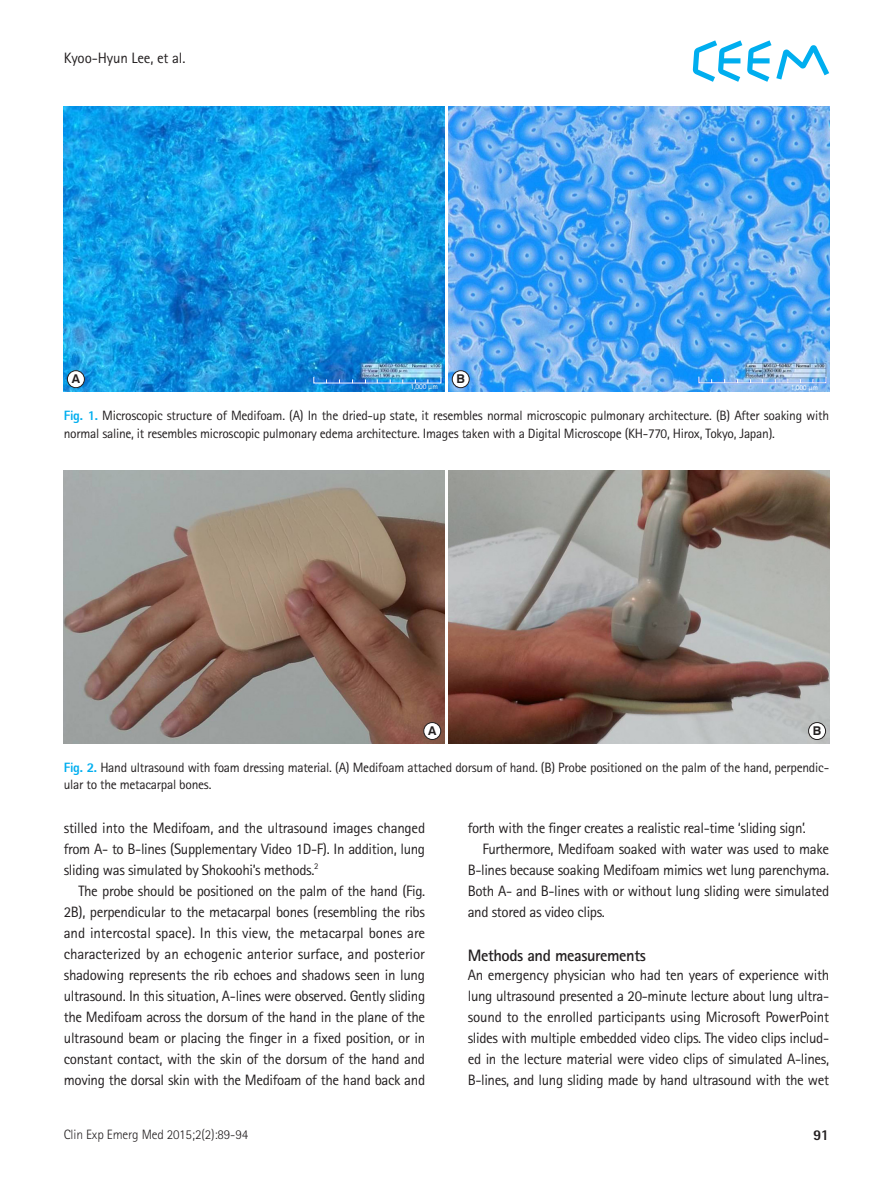
<style>
.page{position:relative;width:893px;height:1191px;background:#fff}
.page>*{position:absolute;margin:0;border:0;box-sizing:border-box;transform-origin:0 0}
.본문중제목{font:700 16.5px "Rotis Sans Serif Std";letter-spacing:-.025em;color:#231f20}
.본문{font:15px/21px "Rotis Sans Serif Std";letter-spacing:-.025em;color:#231f20;text-align:justify}
.t1{font:800 15px "Rotis Sans Serif Std";color:#231f20}
.표제목그림캡션{font:13.5px/17.5px "Rotis Sans Serif Std";letter-spacing:-.02em;color:#231f20}
.t2{font:300 13.5px "Rotis Sans Serif Std";letter-spacing:-.01em;color:#231f20}
.t3{font:700 12.15px "Swiss 721 BT";color:#231f20}
.그림지문{font:7.5px "Rotis Sans Serif Std";letter-spacing:-.02em;color:#fff}
.s1{font-weight:800;color:#00aeef}
</style>
<div class="page">
<svg style="left:693px;top:40px;width:136px;height:42px"></svg>
<img style="left:64px;top:471px;width:380px;height:272px">
<img style="left:449px;top:471px;width:380px;height:272px">
<div style="left:424px;top:722px;width:17px;height:17px;background:#fff;border-radius:50%"></div>
<div style="left:423px;top:722px;width:18px;height:17px;border:1px solid #231f20;border-radius:50%"></div>
<div style="left:808px;top:722px;width:18px;height:17px;background:#fff;border-radius:50%"></div>
<div style="left:808px;top:722px;width:18px;height:17px;border:1px solid #231f20;border-radius:50%"></div>
<img style="left:64px;top:106px;width:380px;height:285px">
<img style="left:449px;top:106px;width:380px;height:285px">
<div style="left:67px;top:371px;width:17px;height:17px;background:#fff;border-radius:50%"></div>
<div style="left:67px;top:370px;width:18px;height:18px;border:1px solid #231f20;border-radius:50%"></div>
<div style="left:452px;top:371px;width:17px;height:17px;background:#fff;border-radius:50%"></div>
<div style="left:452px;top:370px;width:17px;height:18px;border:1px solid #231f20;border-radius:50%"></div>
<div style="left:699px;top:376px;width:127px;height:7px;border:1px solid #fff"></div>
<p class="본문" style="left:64px;top:47px;width:123px">Kyoo-Hyun Lee, et al.</p>
<p class="t3" style="left:72px;top:372px;width:10px">A</p>
<p class="t3" style="left:456px;top:372px;width:10px">B</p>
<p class="표제목그림캡션" style="left:64px;top:407px;width:767px"><span class="s1">Fig. 1.</span> Microscopic structure of Medifoam. (A) In the dried-up state, it resembles normal microscopic pulmonary architecture. (B) After soaking with normal saline, it resembles microscopic pulmonary edema architecture. Images taken with a Digital Microscope (KH-770, Hirox, Tokyo, Japan).</p>
<p class="그림지문" style="left:411px;top:382px;width:29px">1,000 µm</p>
<p class="그림지문" style="left:791px;top:382px;width:29px">1,000 µm</p>
<p class="t3" style="left:428px;top:723px;width:10px">A</p>
<p class="t3" style="left:813px;top:723px;width:10px">B</p>
<p class="표제목그림캡션" style="left:64px;top:758px;width:767px"><span class="s1">Fig. 2.</span> Hand ultrasound with foam dressing material. (A) Medifoam attached dorsum of hand. (B) Probe positioned on the palm of the hand, perpendic&shy;ular to the metacarpal bones.</p>
<p class="본문" style="left:64px;top:817px;width:363px">stilled into the Medifoam, and the ultrasound images changed from A- to B-lines (Supplementary Video 1D-F). In addition, lung sliding was simulated by Shokoohi’s methods.<sup>2</sup></p>
<p class="본문" style="left:64px;top:880px;width:363px;text-indent:15px">The probe should be positioned on the palm of the hand (Fig.<br>2B), perpendicular to the metacarpal bones (resembling the ribs and intercostal space). In this view, the metacarpal bones are characterized by an echogenic anterior surface, and posterior shadowing represents the rib echoes and shadows seen in lung ultrasound. In this situation, A-lines were observed. Gently sliding the Medifoam across the dorsum of the hand in the plane of the ultrasound beam or placing the finger in a fixed position, or in constant contact, with the skin of the dorsum of the hand and moving the dorsal skin with the Medifoam of the hand back and</p>
<p class="본문" style="left:468px;top:817px;width:339px">forth with the finger creates a realistic real-time ‘sliding sign’.</p>
<p class="본문" style="left:468px;top:838px;width:363px;text-indent:15px">Furthermore, Medifoam soaked with water was used to make B-lines because soaking Medifoam mimics wet lung parenchyma.<br>Both A- and B-lines with or without lung sliding were simulated and stored as video clips.</p>
<p class="본문중제목" style="left:468px;top:944px;width:180px">Methods and measurements</p>
<p class="본문" style="left:468px;top:964px;width:363px">An emergency physician who had ten years of experience with lung ultrasound presented a 20-minute lecture about lung ultra&shy;sound to the enrolled participants using Microsoft PowerPoint slides with multiple embedded video clips. The video clips includ&shy;ed in the lecture material were video clips of simulated A-lines, B-lines, and lung sliding made by hand ultrasound with the wet</p>
<p class="t2" style="left:64px;top:1126px;width:186px">Clin Exp Emerg Med 2015;2(2):89-94</p>
<p class="t1" style="left:813px;top:1125px;width:18px">91</p>
</div>
